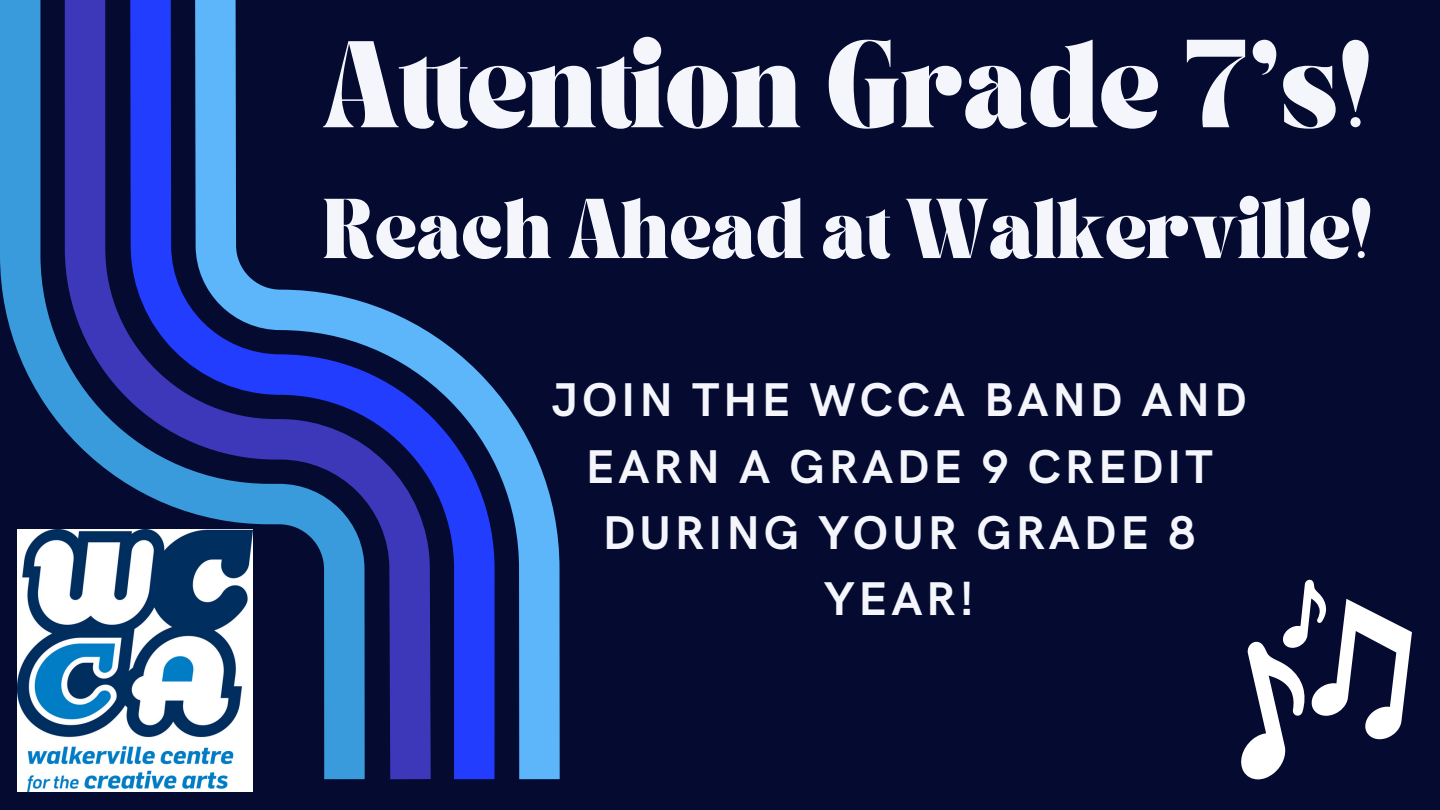
<style>
.page{position:relative;width:1440px;height:810px;background:#050a30}
.page>*{position:absolute;margin:0;border:0;box-sizing:border-box;transform-origin:0 0}
.t1{font:700 75.5px "TANASHFORD";color:#f4f6fc}
.t2{font:700 52px "TANASHFORD";color:#f4f6fc}
.t3{font:700 47.5px/66.1px "HK Grotesk";letter-spacing:.08em;color:#f4f6fc;text-align:center}
</style>
<div class="page">
<svg style="left:0;top:0;width:65px;height:779px"></svg>
<svg style="left:65px;top:0;width:65px;height:486px;fill:#3a38b9"></svg>
<svg style="left:130px;top:0;width:65px;height:514px"></svg>
<svg style="left:195px;top:0;width:365px;height:779px"></svg>
<svg style="left:1241px;top:580px;width:171px;height:199px"></svg>
<img style="left:18px;top:529px;width:234px;height:263px">
<h1 class="t1" style="left:323px;top:37px;width:1051px">Attention Grade 7's!</h1>
<h2 class="t2" style="left:322px;top:196px;width:1052px">Reach Ahead at Walkerville!</h2>
<p class="t3" style="left:552px;top:369px;width:696px">JOIN THE WCCA BAND AND<br>EARN A GRADE 9 CREDIT<br>DURING YOUR GRADE 8<br>YEAR!</p>
</div>
